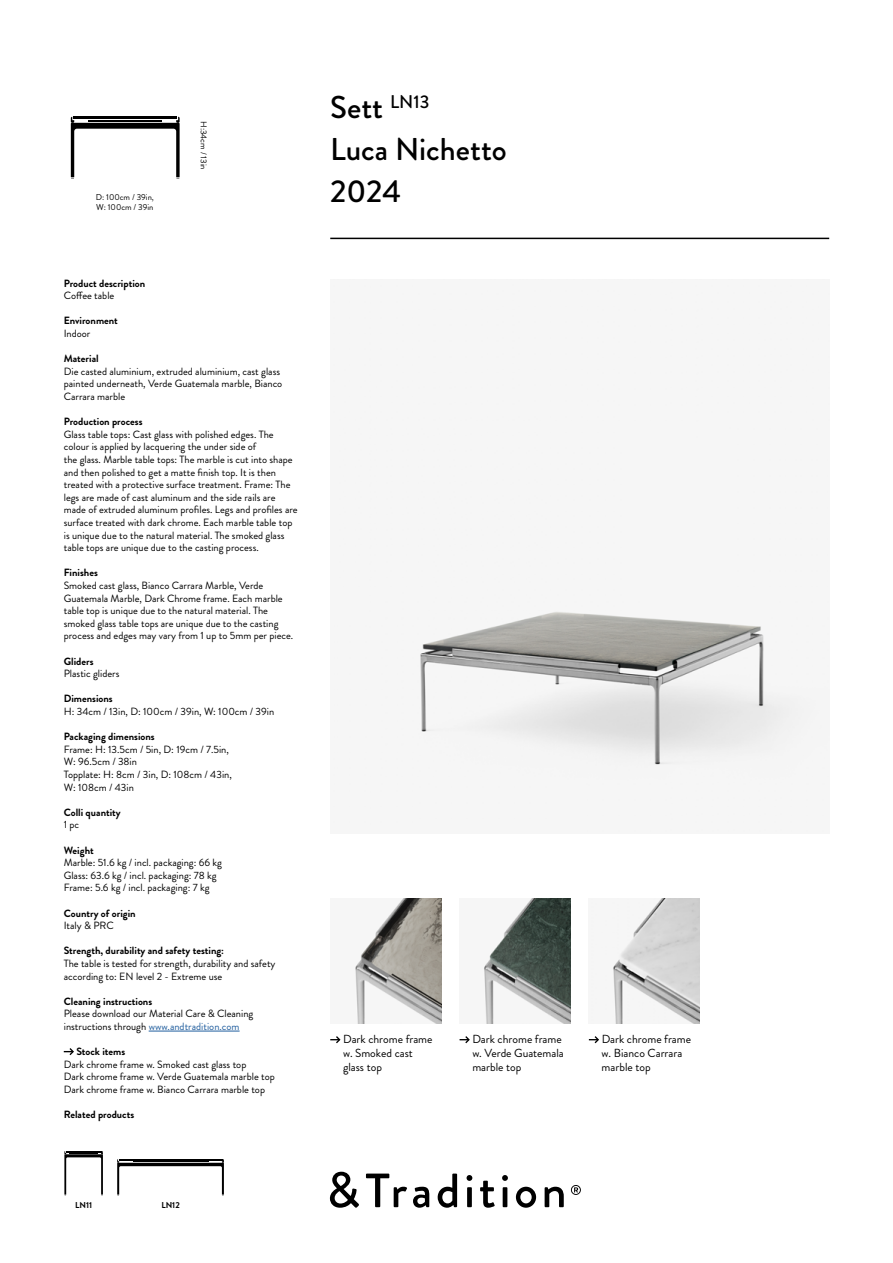
<style>
.page{position:relative;width:893px;height:1263px;background:#fff}
.page>*{position:absolute;margin:0;border:0;box-sizing:border-box;transform-origin:0 0}
.t1{font:500 31.5px/42px "Brandon Grotesque";color:#000}
.t2{font:11.7px/14.1px "Brandon Grotesque";color:#000}
.t3{font:10.5px/12.6px "Brandon Grotesque";color:#000}
.t4{font:700 10.5px "Brandon Grotesque";color:#000}
.t5{font:8.55px/10.2px "Brandon Grotesque";color:#000}
.t6{font:700 8.55px "Brandon Grotesque";color:#000}
.s1{color:#215e9e}
</style>
<div class="page">
<hr style="left:330px;top:238px;width:499px;height:1px;background:#000">
<hr style="left:149px;top:1031px;width:91px;height:1px;background:#215e9e">
<svg style="left:64px;top:1048px;width:10px;height:8px"></svg>
<svg style="left:330px;top:1172px;width:251px;height:36px"></svg>
<hr style="left:74px;top:116px;width:103px;height:3px;background:#000">
<svg style="left:71px;top:117px;width:109px;height:62px"></svg>
<svg style="left:117px;top:1159px;width:107px;height:37px"></svg>
<svg style="left:64px;top:1151px;width:39px;height:45px"></svg>
<svg style="left:330px;top:1036px;width:11px;height:8px"></svg>
<svg style="left:460px;top:1036px;width:10px;height:8px"></svg>
<svg style="left:589px;top:1036px;width:10px;height:8px"></svg>
<img style="left:420px;top:611px;width:402px;height:160px">
<img style="left:355px;top:899px;width:86px;height:124px">
<img style="left:613px;top:899px;width:87px;height:124px">
<img style="left:483px;top:899px;width:87px;height:124px">
<p class="t5" style="left:96px;top:192px;width:60px">D: 100cm / 39in,<br>W: 100cm / 39in</p>
<p class="t5" style="left:209px;top:121px;width:50px;rotate:90deg">H:34cm / 13in</p>
<p class="t4" style="left:64px;top:276px;width:83px">Product description</p>
<p class="t3" style="left:64px;top:289px;width:52px">Coffee table</p>
<p class="t4" style="left:64px;top:313px;width:56px">Environment</p>
<p class="t3" style="left:64px;top:327px;width:28px">Indoor</p>
<p class="t4" style="left:64px;top:351px;width:36px">Material</p>
<p class="t3" style="left:64px;top:365px;width:220px">Die casted aluminium, extruded aluminium, cast glass painted underneath, Verde Guatemala marble, Bianco<br>Carrara marble</p>
<p class="t4" style="left:64px;top:414px;width:80px">Production process</p>
<p class="t3" style="left:64px;top:428px;width:235px">Glass table tops: Cast glass with polished edges. The colour is applied by lacquering the under side of<br>the glass. Marble table tops: The marble is cut into shape and then polished to get a matte finish top. It is then treated with a protective surface treatment. Frame: The legs are made of cast aluminum and the side rails are made of extruded aluminum profiles. Legs and profiles are surface treated with dark chrome. Each marble table top is unique due to the natural material. The smoked glass table tops are unique due to the casting process.</p>
<p class="t4" style="left:64px;top:565px;width:36px">Finishes</p>
<p class="t3" style="left:64px;top:579px;width:231px">Smoked cast glass, Bianco Carrara Marble, Verde Guatemala Marble, Dark Chrome frame. Each marble table top is unique due to the natural material. The smoked glass table tops are unique due to the casting process and edges may vary from 1 up to 5mm per piece.</p>
<p class="t4" style="left:64px;top:654px;width:31px">Gliders</p>
<p class="t3" style="left:64px;top:667px;width:57px">Plastic gliders</p>
<p class="t4" style="left:64px;top:691px;width:50px">Dimensions</p>
<p class="t3" style="left:64px;top:705px;width:212px">H: 34cm / 13in, D: 100cm / 39in, W: 100cm / 39in</p>
<p class="t4" style="left:64px;top:729px;width:93px">Packaging dimensions</p>
<p class="t3" style="left:64px;top:743px;width:170px">Frame: H: 13.5cm / 5in, D: 19cm / 7.5in,<br>W: 96.5cm / 38in<br>Topplate: H: 8cm / 3in, D: 108cm / 43in,<br>W: 108cm / 43in</p>
<p class="t4" style="left:64px;top:805px;width:58px">Colli quantity</p>
<p class="t3" style="left:64px;top:819px;width:17px">1 pc</p>
<p class="t4" style="left:64px;top:843px;width:31px">Weight</p>
<p class="t3" style="left:64px;top:856px;width:160px">Marble: 51.6 kg / incl. packaging: 66 kg<br>Glass: 63.6 kg / incl. packaging: 78 kg<br>Frame: 5.6 kg / incl. packaging: 7 kg</p>
<p class="t4" style="left:64px;top:906px;width:73px">Country of origin</p>
<p class="t3" style="left:64px;top:919px;width:52px">Italy &amp; PRC</p>
<p class="t4" style="left:64px;top:943px;width:162px">Strength, durability and safety testing:</p>
<p class="t3" style="left:64px;top:957px;width:213px">The table is tested for strength, durability and safety according to: EN level 2 - Extreme use</p>
<p class="t4" style="left:64px;top:994px;width:90px">Cleaning instructions</p>
<p class="t3" style="left:64px;top:1008px;width:191px">Please download our Material Care &amp; Cleaning instructions through <span class="s1">www.andtradition.com</span></p>
<p class="t4" style="left:76px;top:1044px;width:50px">Stock items</p>
<p class="t3" style="left:64px;top:1058px;width:213px">Dark chrome frame w. Smoked cast glass top<br>Dark chrome frame w. Verde Guatemala marble top<br>Dark chrome frame w. Bianco Carrara marble top</p>
<p class="t4" style="left:64px;top:1107px;width:72px">Related products</p>
<p class="t6" style="left:75px;top:1199px;width:19px">LN11</p>
<p class="t6" style="left:161px;top:1199px;width:20px">LN12</p>
<h1 class="t1" style="left:330px;top:87px;width:178px">Sett <sup>LN13<br></sup>Luca Nichetto</h1>
<h1 class="t1" style="left:330px;top:171px;width:72px">2024</h1>
<p class="t2" style="left:343px;top:1032px;width:91px">Dark chrome frame w. Smoked cast glass top</p>
<p class="t2" style="left:472px;top:1032px;width:93px">Dark chrome frame w. Verde Guatemala marble top</p>
<p class="t2" style="left:602px;top:1032px;width:91px">Dark chrome frame w. Bianco Carrara marble top</p>
</div>
